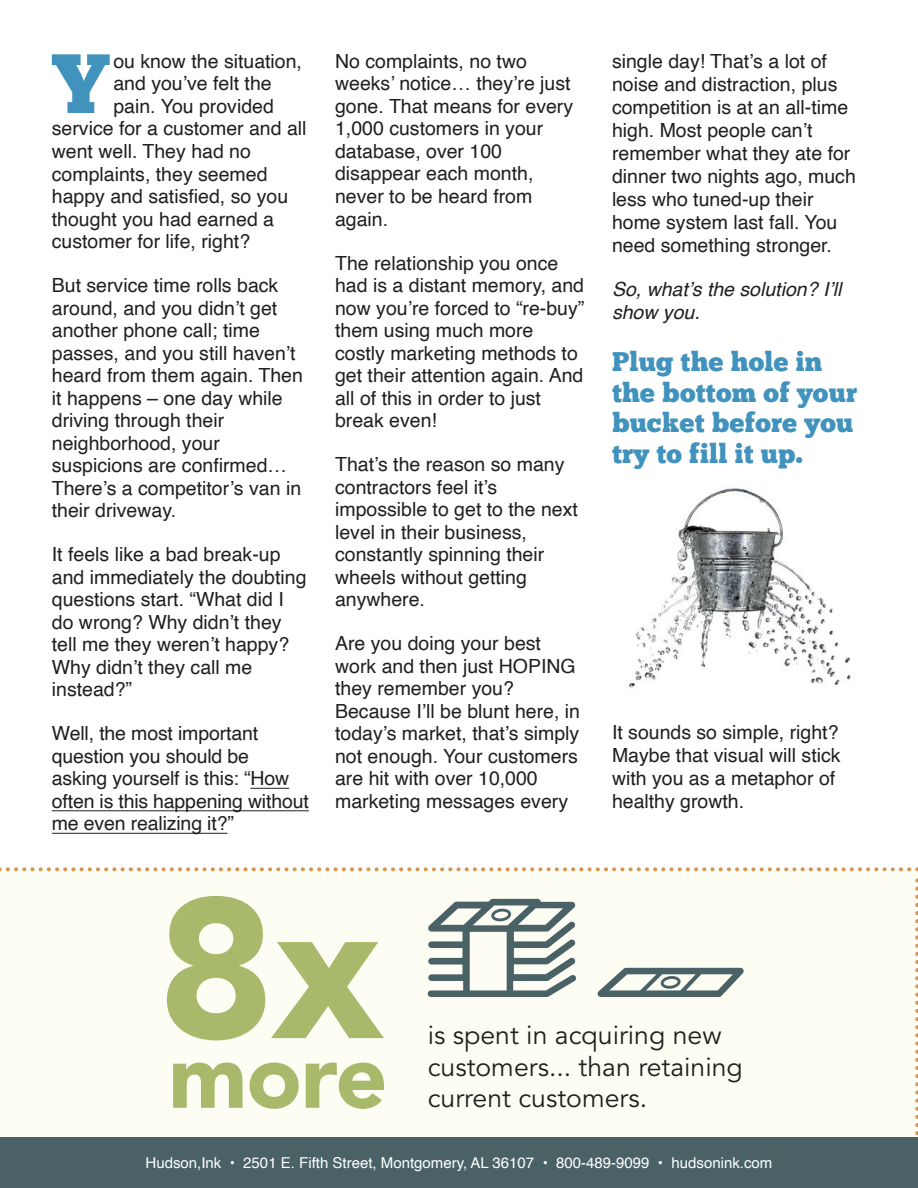
<style>
.page{position:relative;width:918px;height:1188px;background:#fff}
.page>*{position:absolute;margin:0;border:0;box-sizing:border-box;transform-origin:0 0}
.t1{font:83.85px "Chunk Five";color:#4192bc}
.t2{font:27px/30.5px "Chunk Five";letter-spacing:.01em;color:#4192bc}
.t3{font:26.7px/31.5px "Avenir";color:#231f20}
.t4{font:19.5px/22.5px "Helvetica";color:#231f20}
.t5{font:italic 19.5px/23px "Helvetica";color:#231f20}
.t6{font:15px "Helvetica";color:#fff}
</style>
<div class="page">
<div style="left:0;top:869px;width:917px;height:280px;background:#fdfdf4"></div>
<svg style="left:915px;top:867px;width:3px;height:270px"></svg>
<svg style="left:0;top:867px;width:909px;height:4px"></svg>
<img style="left:629px;top:488px;width:222px;height:200px">
<hr style="left:250px;top:788px;width:39px;height:1px;background:#231f20">
<hr style="left:52px;top:810px;width:257px;height:1px;background:#231f20">
<hr style="left:52px;top:833px;width:175px;height:1px;background:#231f20">
<svg style="left:173px;top:1063px;width:211px;height:46px"></svg>
<svg style="left:167px;top:896px;width:217px;height:144px"></svg>
<svg style="left:428px;top:899px;width:148px;height:98px"></svg>
<svg style="left:597px;top:968px;width:147px;height:29px"></svg>
<div style="left:0;top:1137px;width:918px;height:51px;background:#4a6166"></div>
<h1 class="t1" style="left:53px;top:34px;width:58px">Y</h1>
<p class="t4" style="left:113px;top:50px;width:190px">ou know the situation,</p>
<p class="t4" style="left:113px;top:73px;width:160px">and you’ve felt the</p>
<p class="t4" style="left:113px;top:95px;width:162px">pain. You provided</p>
<p class="t4" style="left:52px;top:118px;width:256px">service for a customer and all</p>
<p class="t4" style="left:52px;top:140px;width:201px">went well. They had no</p>
<p class="t4" style="left:52px;top:163px;width:217px">complaints, they seemed</p>
<p class="t4" style="left:52px;top:186px;width:238px">happy and satisfied, so you</p>
<p class="t4" style="left:52px;top:208px;width:224px">thought you had earned a</p>
<p class="t4" style="left:52px;top:231px;width:200px">customer for life, right?</p>
<p class="t4" style="left:52px;top:275px;width:253px">But service time rolls back around, and you didn’t get another phone call; time passes, and you still haven’t heard from them again. Then it happens – one day while driving through their neighborhood, your suspicions are confirmed…<br>There’s a competitor’s van in their driveway.</p>
<p class="t4" style="left:52px;top:544px;width:256px">It feels like a bad break-up and immediately the doubting questions start. “What did I do wrong? Why didn’t they tell me they weren’t happy?<br>Why didn’t they call me instead?”</p>
<p class="t4" style="left:52px;top:723px;width:258px">Well, the most important question you should be asking yourself is this: “How often is this happening without me even realizing it?”</p>
<p class="t4" style="left:335px;top:50px;width:240px">No complaints, no two weeks’ notice… they’re just gone. That means for every<br>1,000 customers in your database, over 100 disappear each month, never to be heard from again.</p>
<p class="t4" style="left:335px;top:252px;width:251px">The relationship you once had is a distant memory, and now you’re forced to “re-buy” them using much more costly marketing methods to get their attention again. And all of this in order to just break even!</p>
<p class="t4" style="left:335px;top:454px;width:244px">That’s the reason so many contractors feel it’s impossible to get to the next level in their business, constantly spinning their wheels without getting anywhere.</p>
<p class="t4" style="left:335px;top:633px;width:246px">Are you doing your best work and then just HOPING they remember you?<br>Because I’ll be blunt here, in today’s market, that’s simply not enough. Your customers are hit with over 10,000 marketing messages every</p>
<p class="t4" style="left:612px;top:50px;width:245px;line-height:23px">single day! That’s a lot of noise and distraction, plus competition is at an all-time high. Most people can’t remember what they ate for dinner two nights ago, much less who tuned-up their home system last fall. You need something stronger.</p>
<p class="t5" style="left:612px;top:278px;width:231px">So, what’s the solution? I’ll show you.</p>
<h2 class="t2" style="left:612px;top:347px;width:247px">Plug the hole in the bottom of your bucket before you try to fill it up.</h2>
<p class="t4" style="left:612px;top:721px;width:230px;line-height:23px">It sounds so simple, right?<br>Maybe that visual will stick with you as a metaphor of healthy growth.</p>
<h3 class="t3" style="left:428px;top:1020px;width:317px">is spent in acquiring new customers... than retaining current customers.</h3>
<p class="t6" style="left:146px;top:1151px;width:628px">Hudson,Ink • 2501 E. Fifth Street, Montgomery, AL 36107 • 800-489-9099 • hudsonink.com</p>
</div>
